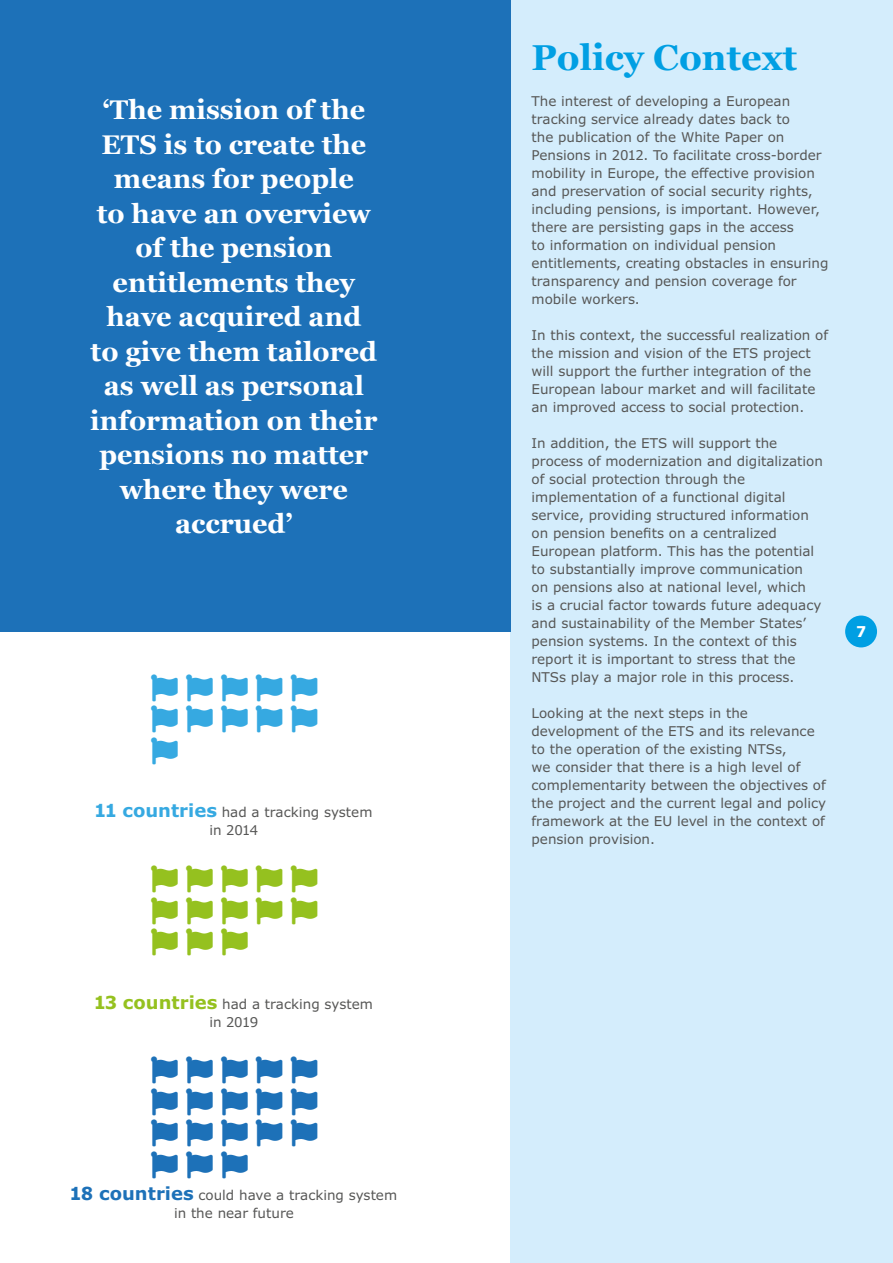
<style>
.page{position:relative;width:893px;height:1263px;background:#fff}
.page>*{position:absolute;margin:0;border:0;box-sizing:border-box;transform-origin:0 0}
.t1{font:700 36px "Georgia";color:#009fe3}
.t2{font:700 27px/34.5px "Georgia";color:#fff;text-align:center}
.t3{font:27px "Font Awesome 5 Free Solid";color:#1d71b8}
.t4{font:27px "Font Awesome 5 Free Solid";color:#95c11f}
.t5{font:27px/31.5px "Font Awesome 5 Free Solid";color:#36a9e1}
.t6{font:700 15px "Verdana Pro";color:#fff}
.t7{font:13.5px/18px "Verdana Pro";color:#575756}
.s1{font-weight:700;font-size:18px;color:#36a9e1}
.s2{font-weight:700;font-size:18px;color:#95c11f}
.s3{font-weight:700;font-size:18px;color:#1d71b8}
</style>
<div class="page">
<div style="left:510px;top:0;width:383px;height:1263px;background:#d4edfc"></div>
<div style="left:845px;top:615px;width:32px;height:32px;background:#009fe3;border-radius:50%"></div>
<div style="left:0;top:0;width:510px;height:631px;background:#1d71b8"></div>
<h2 class="t2" style="left:90px;top:91px;width:289px">‘The mission of the<br>ETS is to create the means for people<br>to have an overview of the pension entitlements they have acquired and to give them tailored as well as personal information on their pensions no matter where they were accrued’</h2>
<h2 class="t5" style="left:151px;top:672px;width:168px">● ● ● ● ●</h2>
<h2 class="t5" style="left:151px;top:703px;width:168px">● ● ● ● ● ●</h2>
<p class="t7" style="left:95px;top:804px;width:279px;text-align:center"><span class="s1">11 countries</span> had a tracking system in 2014</p>
<h2 class="t4" style="left:151px;top:865px;width:168px">● ● ● ● ●</h2>
<h2 class="t4" style="left:151px;top:897px;width:168px">● ● ● ● ●</h2>
<h2 class="t4" style="left:151px;top:928px;width:98px">● ● ●</h2>
<p class="t7" style="left:95px;top:995px;width:280px;text-align:center"><span class="s2">13 countries</span> had a tracking system in 2019</p>
<h2 class="t3" style="left:151px;top:1057px;width:168px">● ● ● ● ●</h2>
<h2 class="t3" style="left:151px;top:1088px;width:168px">● ● ● ● ●</h2>
<h2 class="t3" style="left:151px;top:1120px;width:168px">● ● ● ● ●</h2>
<h2 class="t3" style="left:151px;top:1151px;width:98px">● ● ●</h2>
<p class="t7" style="left:71px;top:1186px;width:328px;text-align:center"><span class="s3">18 countries</span> could have a tracking system in the near future</p>
<h1 class="t1" style="left:531px;top:30px;width:267px">Policy Context</h1>
<p class="t7" style="left:531px;top:92px;width:299px">The interest of developing a European tracking service already dates back to<br>the publication of the White Paper on Pensions in 2012. To facilitate cross-border mobility in Europe, the effective provision and preservation of social security rights, including pensions, is important. However, there are persisting gaps in the access<br>to information on individual pension entitlements, creating obstacles in ensuring transparency and pension coverage for mobile workers.</p>
<p class="t7" style="left:531px;top:326px;width:298px">In this context, the successful realization of the mission and vision of the ETS project will support the further integration of the European labour market and will facilitate an improved access to social protection.</p>
<p class="t7" style="left:531px;top:434px;width:293px">In addition, the ETS will support the process of modernization and digitalization of social protection through the implementation of a functional digital service, providing structured information on pension benefits on a centralized European platform. This has the potential to substantially improve communication on pensions also at national level, which<br>is a crucial factor towards future adequacy and sustainability of the Member States’ pension systems. In the context of this report it is important to stress that the NTSs play a major role in this process.</p>
<p class="t7" style="left:531px;top:704px;width:296px">Looking at the next steps in the development of the ETS and its relevance to the operation of the existing NTSs,<br>we consider that there is a high level of complementarity between the objectives of the project and the current legal and policy framework at the EU level in the context of pension provision.</p>
<p class="t6" style="left:857px;top:622px;width:11px">7</p>
</div>
